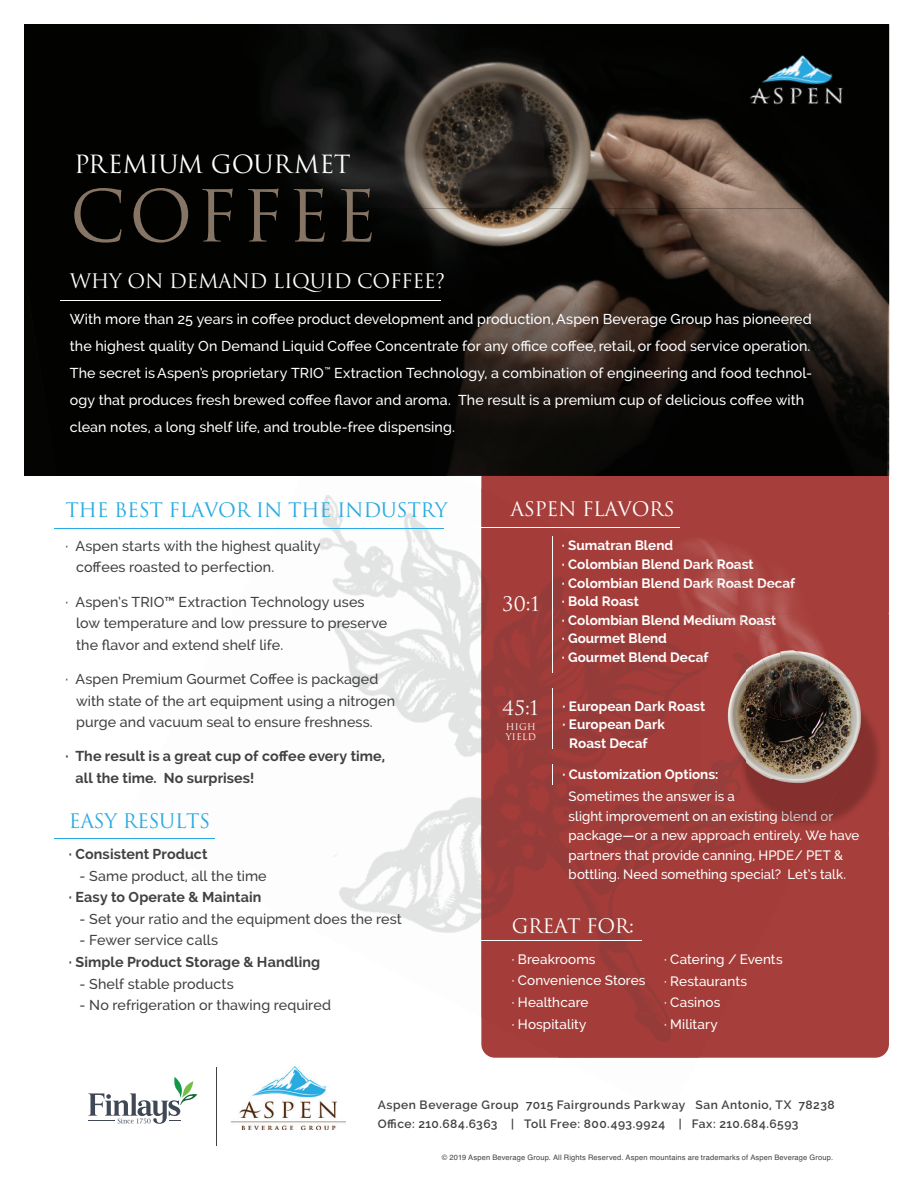
<style>
.page{position:relative;width:918px;height:1187px;background:#fff}
.page>*{position:absolute;margin:0;border:0;box-sizing:border-box;transform-origin:0 0}
.t1{font:69.45px "Trajan";letter-spacing:.065em;color:#867564}
.t2{font:24.45px "Trajan";letter-spacing:-.015em;color:#fff}
.t3{font:19.5px "Trajan";letter-spacing:-.02em;color:#fff}
.t4{font:19.5px "Trajan";letter-spacing:-.02em;color:#27abe2}
.t5{font:500 14.25px/27px "Raleway";letter-spacing:.01em;color:#fff}
.t6{font:500 14.25px/21.6px "Raleway";letter-spacing:.005em;color:#414042}
.t7{font:700 14.25px/21.6px "Raleway";letter-spacing:.005em;color:#414042}
.t8{font:500 13.5px/21.6px "Raleway";letter-spacing:.005em;color:#fff}
.t9{font:700 13.5px/18.6px "Raleway";color:#fff}
.t10{font:600 12px/18.6px "Raleway";letter-spacing:.045em;color:#414042}
.t11{font:9px/10.5px "Trajan";letter-spacing:.045em;color:#fff}
.t12{font:7.5px "Helvetica";letter-spacing:.02em;color:#414042}
.s1{color:#fdfdfd}
.s2{color:#cfcfcf}
.s3{color:#cbcbcb}
</style>
<div class="page">
<div style="left:481px;top:454px;width:408px;height:603px;background:#a63f3b;border-radius:13px"></div>
<img style="left:191px;top:475px;width:328px;height:78px">
<img style="left:332px;top:553px;width:149px;height:116px">
<img style="left:349px;top:669px;width:132px;height:246px">
<img style="left:394px;top:786px;width:87px;height:146px">
<img style="left:119px;top:690px;width:256px;height:225px">
<img style="left:642px;top:1057px;width:57px;height:1px">
<img style="left:440px;top:914px;width:41px;height:19px">
<img style="left:557px;top:1057px;width:85px;height:1px">
<img style="left:481px;top:576px;width:220px;height:166px">
<img style="left:481px;top:488px;width:45px;height:116px">
<img style="left:534px;top:720px;width:167px;height:69px">
<img style="left:481px;top:742px;width:174px;height:256px">
<img style="left:481px;top:722px;width:39px;height:97px">
<img style="left:481px;top:957px;width:78px;height:88px">
<img style="left:569px;top:791px;width:132px;height:10px">
<img style="left:569px;top:810px;width:132px;height:13px">
<img style="left:569px;top:830px;width:182px;height:13px">
<img style="left:563px;top:577px;width:103px;height:10px">
<img style="left:563px;top:615px;width:120px;height:10px">
<img style="left:563px;top:652px;width:137px;height:10px">
<img style="left:563px;top:700px;width:138px;height:13px">
<img style="left:563px;top:769px;width:138px;height:13px">
<img style="left:24px;top:24px;width:865px;height:451px">
<svg style="left:28px;top:310px;width:18px;height:165px"></svg>
<div style="left:28px;top:209px;width:204px;height:101px;background:#020301"></div>
<div style="left:232px;top:209px;width:125px;height:147px;background:#020301"></div>
<img style="left:341px;top:209px;width:218px;height:99px">
<img style="left:559px;top:209px;width:125px;height:145px">
<div style="left:30px;top:275px;width:229px;height:133px;background:#020301"></div>
<img style="left:668px;top:209px;width:219px;height:96px">
<img style="left:357px;top:273px;width:229px;height:99px">
<div style="left:46px;top:374px;width:213px;height:101px;background:#020301"></div>
<div style="left:259px;top:356px;width:126px;height:119px;background:#020301"></div>
<img style="left:684px;top:271px;width:203px;height:103px">
<img style="left:373px;top:372px;width:213px;height:103px">
<img style="left:586px;top:354px;width:126px;height:121px">
<svg style="left:258px;top:473px;width:18px;height:2px"></svg>
<img style="left:700px;top:374px;width:187px;height:101px">
<img style="left:572px;top:470px;width:31px;height:5px">
<img style="left:742px;top:55px;width:109px;height:50px">
<hr style="left:552px;top:535px;width:1px;height:137px;background:#fff">
<hr style="left:552px;top:687px;width:1px;height:61px;background:#fff">
<svg style="left:552px;top:763px;width:1px;height:21px"></svg>
<hr style="left:54px;top:528px;width:389px;height:1px;background:#27abe2">
<hr style="left:472px;top:527px;width:208px;height:1px;background:#fff">
<hr style="left:54px;top:837px;width:161px;height:1px;background:#27abe2">
<hr style="left:60px;top:300px;width:380px;height:1px;background:#fff">
<img style="left:231px;top:1066px;width:114px;height:63px">
<svg style="left:88px;top:1077px;width:109px;height:46px"></svg>
<hr style="left:216px;top:1066px;width:1px;height:79px;background:#414042">
<hr style="left:481px;top:939px;width:161px;height:1px;background:#fff">
<img style="left:701px;top:653px;width:46px;height:126px">
<img style="left:830px;top:667px;width:17px;height:10px">
<img style="left:747px;top:677px;width:128px;height:51px">
<img style="left:747px;top:728px;width:124px;height:51px">
<img style="left:701px;top:779px;width:138px;height:51px">
<svg style="left:839px;top:779px;width:5px;height:8px"></svg>
<img style="left:701px;top:791px;width:34px;height:10px">
<svg style="left:827px;top:810px;width:6px;height:13px"></svg>
<img style="left:701px;top:810px;width:126px;height:13px">
<img style="left:701px;top:830px;width:50px;height:3px">
<svg style="left:701px;top:700px;width:4px;height:13px"></svg>
<img style="left:701px;top:769px;width:16px;height:13px">
<img style="left:796px;top:720px;width:16px;height:11px">
<img style="left:744px;top:653px;width:86px;height:55px">
<img style="left:748px;top:691px;width:75px;height:29px">
<img style="left:742px;top:555px;width:16px;height:22px">
<img style="left:742px;top:559px;width:11px;height:10px">
<img style="left:748px;top:578px;width:41px;height:9px">
<img style="left:751px;top:691px;width:10px;height:22px">
<img style="left:747px;top:587px;width:45px;height:26px">
<img style="left:751px;top:584px;width:30px;height:3px">
<img style="left:775px;top:613px;width:50px;height:53px">
<img style="left:781px;top:642px;width:43px;height:75px">
<img style="left:747px;top:653px;width:14px;height:38px">
<img style="left:720px;top:577px;width:19px;height:27px">
<img style="left:688px;top:625px;width:13px;height:27px">
<img style="left:671px;top:587px;width:51px;height:28px">
<img style="left:659px;top:544px;width:31px;height:33px">
<svg style="left:668px;top:545px;width:5px;height:5px"></svg>
<img style="left:659px;top:559px;width:31px;height:10px">
<img style="left:666px;top:577px;width:54px;height:10px">
<img style="left:683px;top:615px;width:18px;height:10px">
<img style="left:701px;top:613px;width:21px;height:10px">
<svg style="left:700px;top:652px;width:9px;height:10px"></svg>
<img style="left:690px;top:539px;width:50px;height:38px">
<img style="left:700px;top:559px;width:40px;height:10px">
<img style="left:761px;top:670px;width:34px;height:48px">
<img style="left:781px;top:661px;width:20px;height:56px">
<img style="left:774px;top:690px;width:5px;height:27px">
<svg style="left:762px;top:697px;width:8px;height:9px"></svg>
<img style="left:775px;top:625px;width:4px;height:7px">
<img style="left:757px;top:632px;width:24px;height:38px">
<svg style="left:722px;top:604px;width:53px;height:44px"></svg>
<img style="left:758px;top:615px;width:17px;height:10px">
<img style="left:777px;top:670px;width:6px;height:20px">
<svg style="left:768px;top:662px;width:23px;height:8px"></svg>
<h2 class="t2" style="left:74px;top:150px;width:278px">PREMIUM GOURMET</h2>
<h1 class="t1" style="left:70px;top:177px;width:309px">COFFEE</h1>
<h3 class="t3" style="left:70px;top:270px;width:376px">WHY ON DEMAND LIQUID COFFEE?</h3>
<p class="t5" style="left:70px;top:307px;width:744px">With more than 25 years in coffee product development and production, Aspen Beverage Group has pioneered the highest quality On Demand Liquid Coffee Concentrate for any office coffee, retail, or food service operation.<br>The secret is Aspen’s proprietary TRIO<sup>™</sup> Extraction Technology, a combination of engineering and food technol&shy;ogy that produces fresh brewed coffee flavor and aroma. The result is a premium cup of delicious coffee with clean notes, a long shelf life, and trouble-free dispensing.</p>
<h3 class="t4" style="left:65px;top:499px;width:384px">THE BEST FLAVOR IN THE INDUSTRY</h3>
<p class="t6" style="left:76px;top:536px;width:246px;text-indent:-11px">· Aspen starts with the highest quality coffees roasted to perfection.</p>
<p class="t6" style="left:76px;top:592px;width:313px;text-indent:-11px">· Aspen’s TRIO™ Extraction Technology uses low temperature and low pressure to preserve the flavor and extend shelf life.</p>
<p class="t6" style="left:76px;top:669px;width:320px;text-indent:-11px">· Aspen Premium Gourmet Coffee is packaged with state of the art equipment using a nitrogen purge and vacuum seal to ensure freshness.</p>
<p class="t7" style="left:76px;top:746px;width:311px;text-indent:-10px">· The result is a great cup of coffee every time, all the time. No surprises!</p>
<h3 class="t4" style="left:69px;top:810px;width:143px">EASY RESULTS</h3>
<p class="t7" style="left:69px;top:844px;width:140px">· Consistent Product</p>
<p class="t6" style="left:80px;top:865px;width:189px">- Same product, all the time</p>
<p class="t7" style="left:69px;top:887px;width:194px">· Easy to Operate &amp; Maintain</p>
<p class="t6" style="left:80px;top:909px;width:324px">- Set your ratio and the equipment does the rest</p>
<p class="t6" style="left:80px;top:930px;width:140px">- Fewer service calls</p>
<p class="t7" style="left:69px;top:952px;width:253px">· Simple Product Storage &amp; Handling</p>
<p class="t6" style="left:80px;top:973px;width:156px">- Shelf stable products</p>
<p class="t6" style="left:80px;top:995px;width:253px">- No refrigeration or thawing required</p>
<h3 class="t3" style="left:510px;top:498px;width:166px">ASPEN FLAVORS</h3>
<h3 class="t3" style="left:502px;top:593px;width:39px">30:1</h3>
<h3 class="t3" style="left:502px;top:696px;width:38px">45:1</h3>
<p class="t11" style="left:506px;top:721px;width:32px">HIGH<br>YIELD</p>
<p class="t9" style="left:562px;top:537px;width:235px">· Sumatran Blend<br>· Colombian Blend Dark Roast<br>· Colombian Blend Dark Roast Decaf · Bold Roast<br>· Colombian Blend Medium R ast<br>· Gourmet Blend<br>· Gourmet Blend Decaf</p>
<p class="t9" style="left:562px;top:698px;width:144px">· European Dark Roast</p>
<p class="t9" style="left:562px;top:716px;width:104px">· European Dark</p>
<p class="t9" style="left:569px;top:735px;width:80px">Roast Decaf</p>
<p class="t9" style="left:748px;top:612px;width:10px">o</p>
<p class="t9" style="left:562px;top:766px;width:157px">· Customization Options:</p>
<p class="t8" style="left:568px;top:787px;width:292px;line-height:19.5px">Sometimes the answer is a<br>slight improvement on an existin<span class="s1">g</span> <span class="s2">bl</span><span class="s3">end or </span>package—or a new approach entirely We have</p>
<p class="t8" style="left:568px;top:826px;width:279px;line-height:19.5px;text-indent:231px">. partners that provide canning, HPDE/ PET &amp; bottling. Need something special? Let’s talk.</p>
<h3 class="t3" style="left:512px;top:914px;width:124px">GREAT FOR:</h3>
<p class="t8" style="left:512px;top:949px;width:135px">· Breakrooms<br>· Convenience Stores · Healthcare<br>· Hospitality</p>
<p class="t8" style="left:664px;top:949px;width:120px">· Catering / Events · Restaurants<br>· Casinos<br>· Military</p>
<p class="t10" style="left:378px;top:1096px;width:458px">Aspen Beverage Group 7015 Fairgrounds Parkway San Antonio, TX 78238<br>Office: 210.684.6363 | Toll Free: 800.493.9924 | Fax: 210.684.6593</p>
<p class="t12" style="left:442px;top:1153px;width:393px">© 2019 Aspen Beverage Group. All Rights Reserved. Aspen mountains are trademarks of Aspen Beverage Group.</p>
</div>
